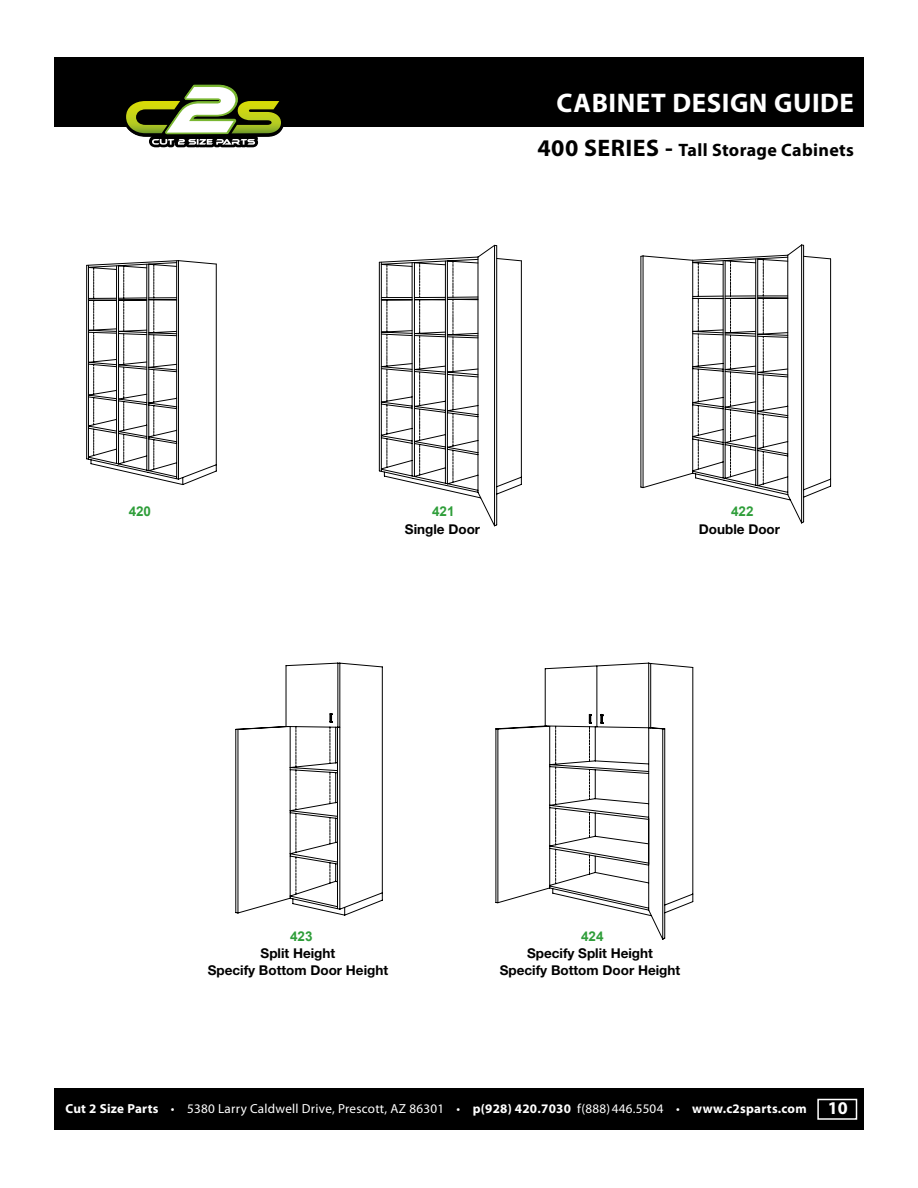
<style>
.page{position:relative;width:918px;height:1188px;background:#fff}
.page>*{position:absolute;margin:0;border:0;box-sizing:border-box;transform-origin:0 0}
.t1{font:700 27px "Myriad Pro";letter-spacing:.02em;color:#fff}
.t2{font:700 18px "Myriad Pro";letter-spacing:.02em;color:#000}
.t3{font:700 13.5px/16.5px "Helvetica Neue LT";color:#000;text-align:center}
.t4{font:700 13.5px "Arial";color:#2f9e3a}
.t5{font:13.2px "Myriad Pro";letter-spacing:.02em;color:#fff}
.s1{font-size:24px}
.s2{font-weight:700}
.s3{font-weight:700;font-size:18px}
</style>
<div class="page">
<div style="left:54px;top:57px;width:810px;height:70px;background:#000"></div>
<div style="left:54px;top:1088px;width:810px;height:41px;background:#000"></div>
<svg style="left:126px;top:84px;width:158px;height:63px"></svg>
<div style="left:817px;top:1099px;width:40px;height:21px;border:2px solid #fff"></div>
<svg style="left:86px;top:260px;width:131px;height:225px"></svg>
<svg style="left:379px;top:245px;width:143px;height:281px"></svg>
<svg style="left:640px;top:408px;width:191px;height:115px"></svg>
<svg style="left:640px;top:244px;width:191px;height:164px"></svg>
<svg style="left:235px;top:663px;width:148px;height:253px"></svg>
<svg style="left:495px;top:663px;width:198px;height:277px"></svg>
<h1 class="t1" style="left:557px;top:86px;width:299px">CABINET DESIGN GUIDE</h1>
<h2 class="t2" style="left:537px;top:138px;width:318px"><span class="s1">400 SERIES -</span> Tall Storage Cabinets</h2>
<p class="t4" style="left:129px;top:502px;width:24px">420</p>
<p class="t4" style="left:432px;top:502px;width:24px">421</p>
<p class="t4" style="left:731px;top:502px;width:24px">422</p>
<p class="t3" style="left:405px;top:521px;width:77px">Single Door</p>
<p class="t3" style="left:699px;top:521px;width:83px">Double Door</p>
<p class="t4" style="left:290px;top:927px;width:24px">423</p>
<p class="t4" style="left:581px;top:927px;width:24px">424</p>
<p class="t3" style="left:208px;top:945px;width:182px">Split Height<br>Specify Bottom Door Height</p>
<p class="t3" style="left:500px;top:945px;width:182px">Specify Split Height<br>Specify Bottom Door Height</p>
<p class="t5" style="left:66px;top:1101px;width:784px"><span class="s2">Cut 2 Size Parts</span> • 5380 Larry Caldwell Drive, Prescott, AZ 86301 • <span class="s2">p(928) 420.7030</span> f(888) 446.5504 • <span class="s2">www.c2sparts.com</span> <span class="s3">10</span></p>
</div>
